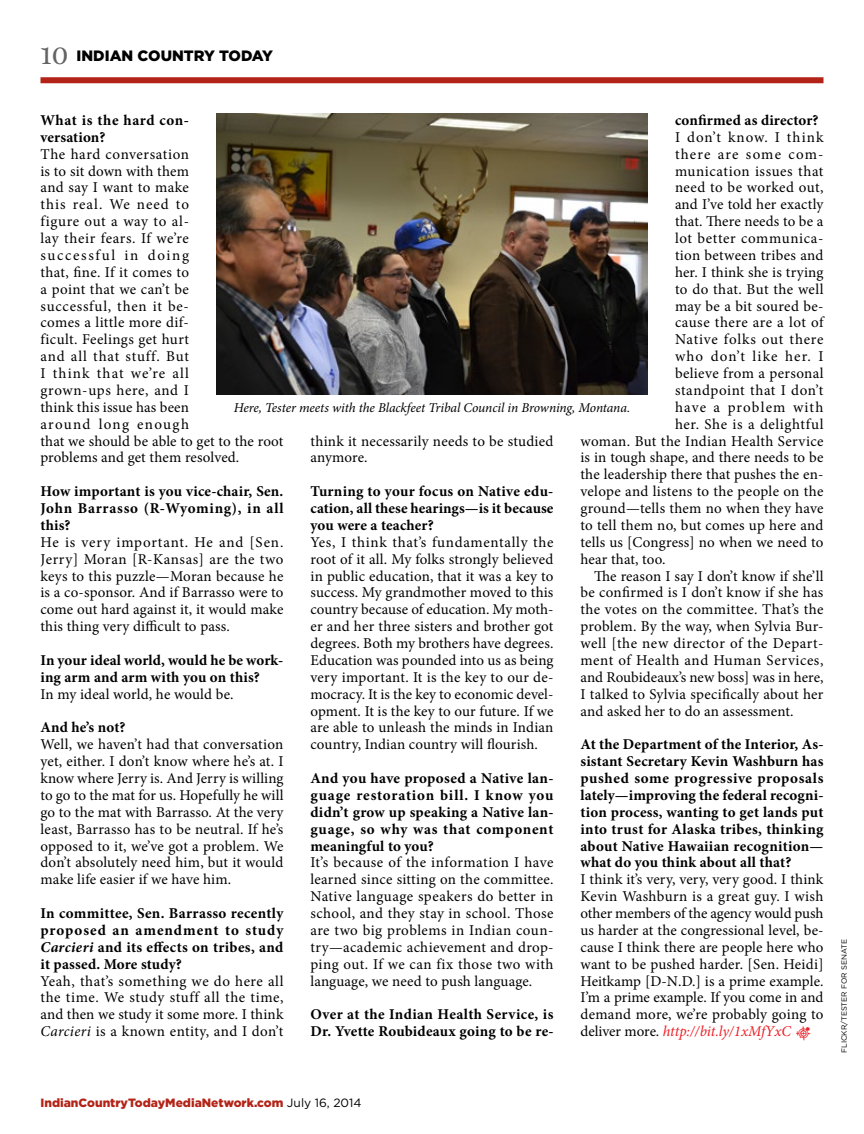
<style>
.page{position:relative;width:864px;height:1134px;background:#fff}
.page>*{position:absolute;margin:0;border:0;box-sizing:border-box;transform-origin:0 0}
.t1{font:15px/16.8px "Minion Pro";letter-spacing:.015em;color:#000;text-align:justify}
.t2{font:700 15px/16.8px "Minion Pro";letter-spacing:.015em;color:#000;text-align:justify}
.t3{font:15px "Minion Pro";letter-spacing:.035em;color:#000}
.t4{font:15px "Minion Pro";letter-spacing:.04em;color:#000}
.t5{font:15px "Minion Pro";letter-spacing:.075em;color:#000}
.t6{font:900 15px "Gotham";color:#000}
.t7{font:15px "Minion Pro";letter-spacing:.045em;color:#000}
.t8{font:15px "Minion Pro";letter-spacing:.07em;color:#000}
.t9{font:15px "Minion Pro";letter-spacing:.08em;color:#000}
.t10{font:italic 13.5px "Minion Pro";letter-spacing:-.01em;color:#000}
.t11{font:900 12px "Gotham";color:#b32317}
.t12{font:7.5px "Gotham";color:#000}
.s1{font-family:"Miller Text";font-weight:400;font-size:27px;color:#636466}
.s2{font-style:italic}
.s3{font-style:italic;color:#ed1d24}
.s4{font-family:"End Matter Turtle";color:#ed1d24}
.s5{font-weight:400;color:#000}
</style>
<div class="page">
<div style="left:40px;top:77px;width:784px;height:6px;background:#b32317"></div>
<img style="left:216px;top:114px;width:432px;height:281px">
<p class="t6" style="left:40px;top:45px;width:234px"><span class="s1">10</span> Indian Country Today</p>
<p class="t2" style="left:40px;top:111px;width:150px">What is the hard con&shy;versation?</p>
<p class="t1" style="left:40px;top:146px;width:245px;text-align:left">The hard conversation<br>is to sit down with them<br>and say I want to make<br>this real. We need to<br>figure out a way to al-<br>lay their fears. If we’re<br>successful in doing<br>that, fine. If it comes to<br>a point that we can’t be<br>successful, then it be-<br>comes a little more dif-<br>ficult. Feelings get hurt<br>and all that stuff. But<br>I think that we’re all<br>grown-ups here, and I<br>think this issue has been<br>around long enough<br>that we should be able to get to the root problems and get them resolved.</p>
<p class="t2" style="left:40px;top:483px;width:245px">How important is you vice-chair, Sen.<br>John Barrasso (R-Wyoming), in all this?</p>
<p class="t1" style="left:40px;top:534px;width:245px">He is very important. He and [Sen.<br>Jerry] Moran [R-Kansas] are the two keys to this puzzle—Moran because he is a co-sponsor. And if Barrasso were to come out hard against it, it would make this thing very difficult to pass.</p>
<p class="t2" style="left:40px;top:651px;width:244px">In your ideal world, would he be work&shy;ing arm and arm with you on this?</p>
<p class="t1" style="left:40px;top:686px;width:195px">In my ideal world, he would be.</p>
<p class="t2" style="left:40px;top:719px;width:87px">And he’s not?</p>
<p class="t1" style="left:40px;top:736px;width:245px">Well, we haven’t had that conversation yet, either. I don’t know where he’s at. I know where Jerry is. And Jerry is willing to go to the mat for us. Hopefully he will go to the mat with Barrasso. At the very least, Barrasso has to be neutral. If he’s opposed to it, we’ve got a problem. We don’t absolutely need him, but it would make life easier if we have him.</p>
<p class="t2" style="left:40px;top:905px;width:245px">In committee, Sen. Barrasso recently proposed an amendment to study <span class="s2">Carcieri</span> and its effects on tribes, and it passed. More study?</p>
<p class="t1" style="left:40px;top:972px;width:245px">Yeah, that’s something we do here all the time. We study stuff all the time, and then we study it some more. I think <span class="s2">Carcieri</span> is a known entity, and I don’t</p>
<p class="t2" style="left:675px;top:111px;width:145px">confirmed as director?</p>
<p class="t8" style="left:675px;top:127px;width:150px">I don’t know. I think</p>
<p class="t5" style="left:675px;top:144px;width:150px">there are some com-</p>
<p class="t4" style="left:675px;top:161px;width:150px">munication issues that</p>
<p class="t1" style="left:675px;top:179px;width:150px">need to be worked out,</p>
<p class="t1" style="left:675px;top:196px;width:150px">and I’ve told her exactly</p>
<p class="t1" style="left:675px;top:213px;width:150px">that. There needs to be a</p>
<p class="t4" style="left:675px;top:228px;width:150px">lot better communica-</p>
<p class="t1" style="left:675px;top:247px;width:150px">tion between tribes and</p>
<p class="t1" style="left:675px;top:264px;width:150px">her. I think she is trying</p>
<p class="t1" style="left:675px;top:281px;width:150px">to do that. But the well</p>
<p class="t1" style="left:675px;top:297px;width:150px">may be a bit soured be-</p>
<p class="t1" style="left:675px;top:314px;width:150px">cause there are a lot of</p>
<p class="t7" style="left:675px;top:329px;width:150px">Native folks out there</p>
<p class="t9" style="left:675px;top:346px;width:150px">who don’t like her. I</p>
<p class="t1" style="left:675px;top:365px;width:150px">believe from a personal</p>
<p class="t3" style="left:675px;top:380px;width:150px">standpoint that I don’t</p>
<p class="t5" style="left:675px;top:397px;width:150px">have a problem with</p>
<p class="t4" style="left:675px;top:414px;width:150px">her. She is a delightful</p>
<p class="t1" style="left:580px;top:432px;width:244px">woman. But the Indian Health Service</p>
<p class="t1" style="left:580px;top:449px;width:245px">is in tough shape, and there needs to be</p>
<p class="t1" style="left:580px;top:466px;width:244px">the leadership there that pushes the en-</p>
<p class="t1" style="left:580px;top:483px;width:244px">velope and listens to the people on the</p>
<p class="t1" style="left:580px;top:500px;width:245px">ground—tells them no when they have</p>
<p class="t1" style="left:580px;top:517px;width:245px">to tell them no, but comes up here and</p>
<p class="t1" style="left:580px;top:534px;width:245px">tells us [Congress] no when we need to</p>
<p class="t1" style="left:580px;top:551px;width:87px">hear that, too.</p>
<p class="t1" style="left:594px;top:567px;width:231px">The reason I say I don’t know if she’ll</p>
<p class="t1" style="left:580px;top:584px;width:244px">be confirmed is I don’t know if she has</p>
<p class="t1" style="left:580px;top:601px;width:245px">the votes on the committee. That’s the</p>
<p class="t1" style="left:580px;top:618px;width:244px">problem. By the way, when Sylvia Bur-</p>
<p class="t3" style="left:580px;top:633px;width:245px">well [the new director of the Depart-</p>
<p class="t3" style="left:580px;top:650px;width:244px">ment of Health and Human Services,</p>
<p class="t1" style="left:580px;top:669px;width:244px">and Roubideaux’s new boss] was in here,</p>
<p class="t1" style="left:580px;top:686px;width:245px">I talked to Sylvia specifically about her</p>
<p class="t1" style="left:580px;top:702px;width:215px">and asked her to do an assessment.</p>
<p class="t2" style="left:580px;top:736px;width:245px">At the Department of the Interior, As&shy;sistant Secretary Kevin Washburn has pushed some progressive proposals lately—improving the federal recogni&shy;tion process, wanting to get lands put into trust for Alaska tribes, thinking about Native Hawaiian recognition— what do you think about all that?</p>
<p class="t1" style="left:580px;top:871px;width:245px">I think it’s very, very, very good. I think Kevin Washburn is a great guy. I wish other members of the agency would push us harder at the congressional level, be&shy;cause I think there are people here who want to be pushed harder. [Sen. Heidi] Heitkamp [D-N.D.] is a prime example.<br>I’m a prime example. If you come in and demand more, we’re probably going to deliver more. <span class="s3">http://bit.ly/1xMfYxC</span> <span class="s4">0</span></p>
<p class="t10" style="left:234px;top:398px;width:398px">Here, Tester meets with the Blackfeet Tribal Council in Browning, Montana.</p>
<p class="t1" style="left:310px;top:432px;width:245px">think it necessarily needs to be studied anymore.</p>
<p class="t2" style="left:310px;top:483px;width:245px">Turning to your focus on Native edu&shy;cation, all these hearings—is it because you were a teacher?</p>
<p class="t1" style="left:310px;top:534px;width:245px">Yes, I think that’s fundamentally the root of it all. My folks strongly believed in public education, that it was a key to success. My grandmother moved to this country because of education. My moth&shy;er and her three sisters and brother got degrees. Both my brothers have degrees.<br>Education was pounded into us as being very important. It is the key to our de&shy;mocracy. It is the key to economic devel&shy;opment. It is the key to our future. If we are able to unleash the minds in Indian country, Indian country will flourish.</p>
<p class="t2" style="left:310px;top:770px;width:245px">And you have proposed a Native lan&shy;guage restoration bill. I know you didn’t grow up speaking a Native lan&shy;guage, so why was that component meaningful to you?</p>
<p class="t1" style="left:310px;top:854px;width:245px">It’s because of the information I have learned since sitting on the committee.<br>Native language speakers do better in school, and they stay in school. Those are two big problems in Indian coun&shy;try—academic achievement and drop&shy;ping out. If we can fix those two with language, we need to push language.</p>
<p class="t2" style="left:310px;top:1006px;width:245px">Over at the Indian Health Service, is<br>Dr. Yvette Roubideaux going to be re-</p>
<p class="t12" style="left:839px;top:1053px;width:115px;rotate:-90deg">Flickr/Tester for Senate</p>
<p class="t11" style="left:40px;top:1094px;width:323px">IndianCountryTodayMediaNetwork.com <span class="s5">July 16, 2014</span></p>
</div>
